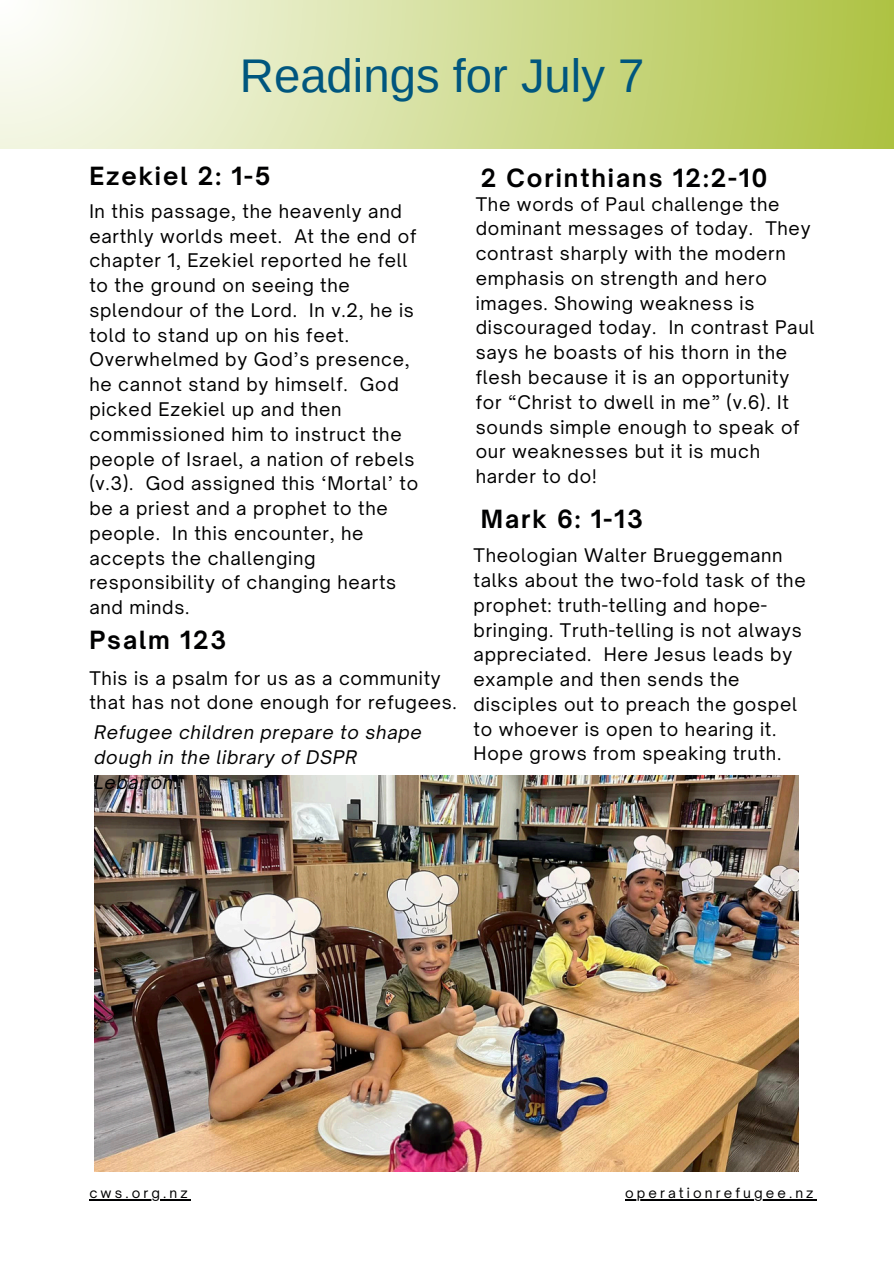
<style>
.page{position:relative;width:894px;height:1264px;background:#fff}
.page>*{position:absolute;margin:0;border:0;box-sizing:border-box;transform-origin:0 0}
.t1{font:47.25px "Arimo";color:#00567e}
.t2{font:700 24px "Open Sauce One";letter-spacing:.08em;color:#000001}
.t3{font:18px/24.8px "Open Sauce One";letter-spacing:.04em;color:#000001}
.t4{font:italic 18px/24.8px "Open Sauce One";letter-spacing:.04em;color:#000001}
.t5{font:13.5px "Open Sauce One";letter-spacing:.23em;color:#000001}
</style>
<div class="page">
<div style="left:0;top:0;width:893px;height:149px;background:linear-gradient(to right,#fcfdf8,#aec344)"></div>
<img style="left:94px;top:775px;width:704px;height:396px">
<hr style="left:89px;top:1199px;width:102px;height:1px;background:#000001">
<hr style="left:625px;top:1199px;width:191px;height:1px;background:#000001">
<h3 class="t1" style="left:240px;top:49px;width:406px">Readings for July 7</h3>
<h2 class="t2" style="left:89px;top:161px;width:183px">Ezekiel 2: 1-5</h2>
<h2 class="t3" style="left:89px;top:199px;width:330px">In this passage, the heavenly and earthly worlds meet. At the end of chapter 1, Ezekiel reported he fell to the ground on seeing the splendour of the Lord. In v.2, he is told to stand up on his feet.<br>Overwhelmed by God’s presence, he cannot stand by himself. God picked Ezekiel up and then commissioned him to instruct the people of Israel, a nation of rebels (v.3). God assigned this ‘Mortal’ to be a priest and a prophet to the people. In this encounter, he accepts the challenging responsibility of changing hearts and minds.</h2>
<h3 class="t3" style="left:475px;top:191px;width:340px">The words of Paul challenge the dominant messages of today. They contrast sharply with the modern emphasis on strength and hero images. Showing weakness is discouraged today. In contrast Paul says he boasts of his thorn in the flesh because it is an opportunity for “Christ to dwell in me” (v.6). It sounds simple enough to speak of our weaknesses but it is much harder to do!</h3>
<h3 class="t2" style="left:480px;top:163px;width:288px">2 Corinthians 12:2-10</h3>
<h2 class="t2" style="left:480px;top:504px;width:164px">Mark 6: 1-13</h2>
<p class="t3" style="left:473px;top:543px;width:333px">Theologian Walter Brueggemann talks about the two-fold task of the prophet: truth-telling and hope&shy;bringing. Truth-telling is not always appreciated. Here Jesus leads by example and then sends the disciples out to preach the gospel to whoever is open to hearing it.<br>Hope grows from speaking truth.</p>
<h2 class="t2" style="left:89px;top:624px;width:138px">Psalm 123</h2>
<h3 class="t3" style="left:89px;top:665px;width:369px">This is a psalm for us as a community that has not done enough for refugees.</h3>
<h3 class="t4" style="left:94px;top:720px;width:329px">Refugee children prepare to shape dough in the library of DSPR<br>Lebanon.</h3>
<p class="t5" style="left:89px;top:1184px;width:100px">cws.org.nz</p>
<p class="t5" style="left:625px;top:1184px;width:190px">operationrefugee.nz</p>
</div>
